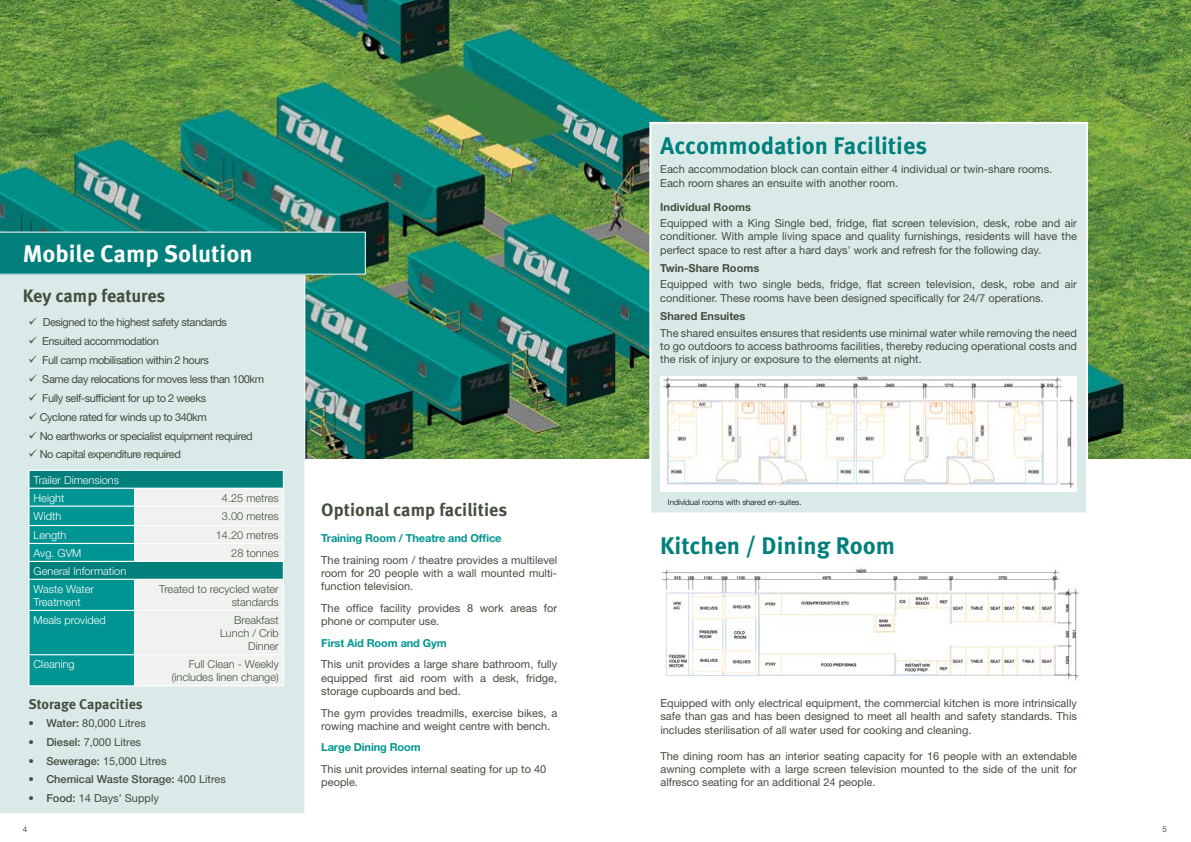
<style>
.page{position:relative;width:1191px;height:842px;background:#fff}
.page>*{position:absolute;margin:0;border:0;box-sizing:border-box;transform-origin:0 0}
.t1{font:700 24px "Meta OT";color:#007f7b}
.t2{font:700 24px "Meta OT";color:#fff}
.t3{font:700 18px "Meta OT";color:#444d3e}
.t4{font:700 14px "Meta OT";color:#444d3e}
.t5{font:11px/13.2px "Helvetica Neue";color:#444d3e;text-align:justify}
.t6{font:11px/18.9px "Helvetica Neue";letter-spacing:-.04em;color:#444d3e}
.t7{font:300 11px/13.2px "Helvetica Neue";color:#444d3e;text-align:right}
.t8{font:300 11px/17.9px "Helvetica Neue";color:#fff}
.t9{font:700 11px "Helvetica Neue";letter-spacing:-.01em;color:#009592}
.t10{font:700 11px "Helvetica Neue";color:#444d3e}
.t11{font:500 11px "Helvetica Neue";color:#444d3e}
.t12{font:300 8px "Helvetica Neue";color:#000}
.t13{font:8px "Helvetica Neue";color:#444d3e}
.s1{font-weight:500}
.s2{font-weight:400}
</style>
<div class="page">
<img style="left:662px;top:565px;width:418px;height:115px">
<img style="left:0;top:0;width:1191px;height:458px">
<div style="left:649px;top:122px;width:439px;height:393px;background:#daeae9;border:2px solid #fff"></div>
<div style="left:0;top:275px;width:305px;height:538px;background:#daeae9"></div>
<div style="left:0;top:232px;width:366px;height:43px;background:#007f7b"></div>
<svg style="left:28px;top:470px;width:256px;height:216px"></svg>
<hr style="left:28px;top:561px;width:107px;height:1px;background:#fff">
<hr style="left:135px;top:561px;width:149px;height:1px;background:#fff">
<hr style="left:28px;top:579px;width:107px;height:1px;background:#fff">
<hr style="left:135px;top:579px;width:149px;height:1px;background:#fff">
<hr style="left:134px;top:580px;width:1px;height:30px;background:#fff">
<hr style="left:28px;top:610px;width:107px;height:1px;background:#fff">
<hr style="left:135px;top:610px;width:149px;height:1px;background:#fff">
<hr style="left:134px;top:611px;width:1px;height:43px;background:#fff">
<hr style="left:28px;top:654px;width:107px;height:1px;background:#fff">
<hr style="left:135px;top:654px;width:149px;height:1px;background:#fff">
<hr style="left:134px;top:655px;width:1px;height:30px;background:#fff">
<img style="left:660px;top:376px;width:417px;height:116px">
<svg style="left:29px;top:318px;width:8px;height:7px"></svg>
<svg style="left:29px;top:337px;width:8px;height:7px"></svg>
<svg style="left:29px;top:356px;width:8px;height:7px"></svg>
<svg style="left:29px;top:374px;width:8px;height:8px"></svg>
<svg style="left:29px;top:393px;width:8px;height:7px"></svg>
<svg style="left:29px;top:412px;width:8px;height:7px"></svg>
<svg style="left:29px;top:431px;width:8px;height:7px"></svg>
<svg style="left:29px;top:450px;width:8px;height:7px"></svg>
<h1 class="t2" style="left:23px;top:239px;width:231px">Mobile Camp Solution</h1>
<h2 class="t3" style="left:23px;top:285px;width:144px">Key camp features</h2>
<p class="t6" style="left:40px;top:313px;width:226px">Designed to the highest safety standards Ensuited accommodation<br>Full camp mobilisation within 2 hours<br>Same day relocations for moves less than 100km Fully self-sufficient for up to 2 weeks<br>Cyclone rated for winds up to 340km<br>No earthworks or specialist equipment required No capital expenditure required</p>
<p class="t8" style="left:34px;top:470px;width:87px">Trailer Dimensions<br>Height</p>
<p class="t7" style="left:222px;top:491px;width:58px">4.25 metres</p>
<p class="t8" style="left:34px;top:507px;width:29px">Width</p>
<p class="t7" style="left:222px;top:509px;width:58px">3.00 metres</p>
<p class="t8" style="left:34px;top:526px;width:34px">Length</p>
<p class="t7" style="left:216px;top:528px;width:64px">14.20 metres</p>
<p class="t8" style="left:34px;top:544px;width:49px">Avg. GVM</p>
<p class="t7" style="left:231px;top:546px;width:49px">28 tonnes</p>
<p class="t8" style="left:34px;top:562px;width:94px">General Information<br>Waste Water</p>
<p class="t8" style="left:34px;top:593px;width:49px">Treatment</p>
<p class="t7" style="left:159px;top:582px;width:121px">Treated to recycled water standards</p>
<p class="t8" style="left:34px;top:611px;width:74px">Meals provided</p>
<p class="t7" style="left:220px;top:613px;width:60px">Breakfast<br>Lunch / Crib<br>Dinner</p>
<p class="t8" style="left:34px;top:655px;width:43px">Cleaning</p>
<p class="t7" style="left:172px;top:657px;width:108px">Full Clean - Weekly (includes linen change)</p>
<p class="t4" style="left:28px;top:695px;width:116px">Storage Capacities</p>
<p class="t5" style="left:28px;top:716px;width:119px"><span class="s1">• Water:</span> 80,000 Litres</p>
<p class="t5" style="left:28px;top:735px;width:114px"><span class="s1">• Diesel:</span> 7,000 Litres</p>
<p class="t5" style="left:28px;top:754px;width:140px"><span class="s1">• Sewerage:</span> 15,000 Litres</p>
<p class="t11" style="left:28px;top:773px;width:199px">• Chemical Waste Storage: <span class="s2">400 Litres</span></p>
<p class="t5" style="left:28px;top:792px;width:132px"><span class="s1">• Food:</span> 14 Days’ Supply</p>
<h2 class="t3" style="left:321px;top:498px;width:187px">Optional camp facilities</h2>
<p class="t9" style="left:321px;top:531px;width:182px">Training Room / Theatre and Office</p>
<p class="t5" style="left:321px;top:553px;width:237px">The training room / theatre provides a multilevel room for 20 people with a wall mounted multi&shy;function television.</p>
<p class="t5" style="left:321px;top:601px;width:237px">The office facility provides 8 work areas for phone or computer use.</p>
<p class="t9" style="left:321px;top:636px;width:127px">First Aid Room and Gym</p>
<p class="t5" style="left:321px;top:658px;width:237px">This unit provides a large share bathroom, fully equipped first aid room with a desk, fridge, storage cupboards and bed.</p>
<p class="t5" style="left:321px;top:706px;width:237px">The gym provides treadmills, exercise bikes, a rowing machine and weight centre with bench.</p>
<p class="t9" style="left:321px;top:741px;width:101px">Large Dining Room</p>
<p class="t5" style="left:321px;top:762px;width:226px">This unit provides internal seating for up to 40 people.</p>
<h1 class="t1" style="left:660px;top:130px;width:268px">Accommodation Facilities</h1>
<p class="t5" style="left:660px;top:163px;width:393px">Each accommodation block can contain either 4 individual or twin-share rooms.<br>Each room shares an ensuite with another room.</p>
<p class="t10" style="left:660px;top:200px;width:92px">Individual Rooms</p>
<p class="t5" style="left:660px;top:216px;width:418px">Equipped with a King Single bed, fridge, flat screen television, desk, robe and air conditioner. With ample living space and quality furnishings, residents will have the perfect space to rest after a hard days’ work and refresh for the following day.</p>
<p class="t10" style="left:660px;top:262px;width:100px">Twin-Share Rooms</p>
<p class="t5" style="left:660px;top:278px;width:418px">Equipped with two single beds, fridge, flat screen television, desk, robe and air conditioner. These rooms have been designed specifically for 24/7 operations.</p>
<p class="t10" style="left:660px;top:310px;width:87px">Shared Ensuites</p>
<p class="t5" style="left:660px;top:326px;width:418px">The shared ensuites ensures that residents use minimal water while removing the need to go outdoors to access bathrooms facilities, thereby reducing operational costs and the risk of injury or exposure to the elements at night.</p>
<p class="t12" style="left:668px;top:497px;width:135px">Individual rooms with shared en-suites.</p>
<h1 class="t1" style="left:660px;top:531px;width:236px">Kitchen / Dining Room</h1>
<p class="t5" style="left:660px;top:696px;width:418px">Equipped with only electrical equipment, the commercial kitchen is more intrinsically safe than gas and has been designed to meet all health and safety standards. This includes sterilisation of all water used for cooking and cleaning.</p>
<p class="t5" style="left:660px;top:749px;width:418px">The dining room has an interior seating capacity for 16 people with an extendable awning complete with a large screen television mounted to the side of the unit for alfresco seating for an additional 24 people.</p>
<p class="t13" style="left:23px;top:824px;width:6px">4</p>
<p class="t13" style="left:1162px;top:825px;width:6px">5</p>
</div>
